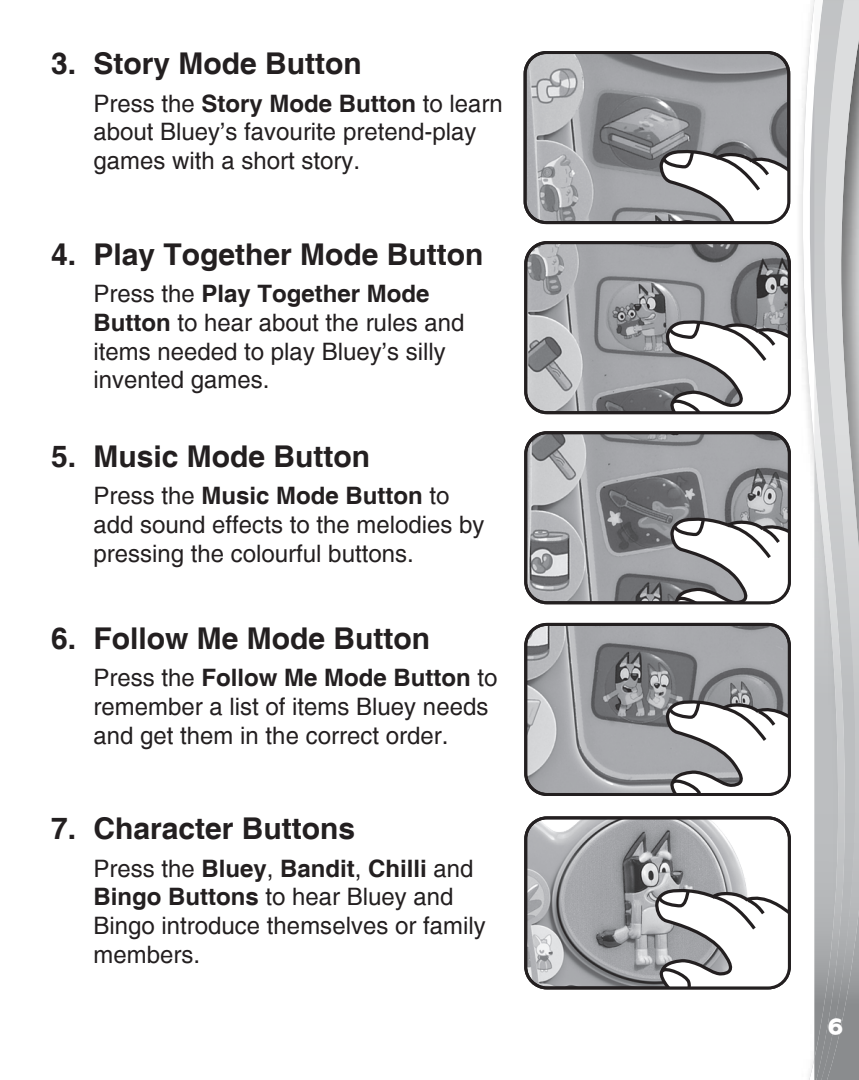
<style>
.page{position:relative;width:859px;height:1080px;background:#fff}
.page>*{position:absolute;margin:0;border:0;box-sizing:border-box;transform-origin:0 0}
.subhead_2{font:700 30px "Helvetica";color:#231f20}
.body_text_2{font:24px/28.8px "Helvetica";color:#231f20}
.t1{font:700 24px "Billy";color:#fff}
.s1{font-weight:700}
</style>
<div class="page">
<svg style="left:802px;top:0;width:12px;height:1080px"></svg>
<img style="left:858px;top:0;width:1px;height:1080px">
<img style="left:848px;top:0;width:10px;height:1080px">
<svg style="left:847px;top:0;width:1px;height:1080px"></svg>
<img style="left:814px;top:0;width:33px;height:1080px">
<img style="left:528px;top:245px;width:259px;height:165px">
<svg style="left:664px;top:319px;width:123px;height:91px"></svg>
<div style="left:524px;top:241px;width:267px;height:173px;border:3px solid #231f20;border-radius:21px"></div>
<img style="left:528px;top:435px;width:259px;height:165px">
<svg style="left:669px;top:516px;width:118px;height:85px"></svg>
<div style="left:524px;top:431px;width:267px;height:173px;border:3px solid #231f20;border-radius:21px"></div>
<img style="left:525px;top:54px;width:262px;height:167px">
<svg style="left:658px;top:148px;width:129px;height:73px"></svg>
<div style="left:524px;top:51px;width:266px;height:173px;border:3px solid #231f20;border-radius:21px"></div>
<img style="left:528px;top:627px;width:259px;height:165px">
<svg style="left:664px;top:699px;width:123px;height:93px"></svg>
<div style="left:524px;top:623px;width:267px;height:173px;border:3px solid #231f20;border-radius:21px"></div>
<img style="left:528px;top:820px;width:259px;height:166px">
<svg style="left:654px;top:887px;width:134px;height:101px"></svg>
<div style="left:524px;top:816px;width:267px;height:173px;border:3px solid #231f20;border-radius:21px"></div>
<p class="subhead_2" style="left:51px;top:45px;width:312px">3. Story Mode Button</p>
<p class="body_text_2" style="left:94px;top:89px;width:411px">Press the <span class="s1">Story Mode Button</span> to learn about Bluey’s favourite pretend-play games with a short story.</p>
<p class="subhead_2" style="left:51px;top:236px;width:434px">4. Play Together Mode Button</p>
<p class="body_text_2" style="left:94px;top:279px;width:372px">Press the <span class="s1">Play Together Mode<br>Button</span> to hear about the rules and items needed to play Bluey’s silly invented games.</p>
<p class="subhead_2" style="left:51px;top:438px;width:321px">5. Music Mode Button</p>
<p class="body_text_2" style="left:94px;top:482px;width:392px">Press the <span class="s1">Music Mode Button</span> to add sound effects to the melodies by pressing the colourful buttons.</p>
<p class="subhead_2" style="left:51px;top:620px;width:381px">6. Follow Me Mode Button</p>
<p class="body_text_2" style="left:94px;top:663px;width:406px">Press the <span class="s1">Follow Me Mode Button</span> to remember a list of items Bluey needs and get them in the correct order.</p>
<p class="subhead_2" style="left:51px;top:810px;width:306px">7. Character Buttons</p>
<p class="body_text_2" style="left:94px;top:854px;width:394px">Press the <span class="s1">Bluey</span>, <span class="s1">Bandit</span>, <span class="s1">Chilli</span> and<br><span class="s1">Bingo Buttons</span> to hear Bluey and<br>Bingo introduce themselves or family members.</p>
<p class="t1" style="left:828px;top:1013px;width:16px">6</p>
</div>
